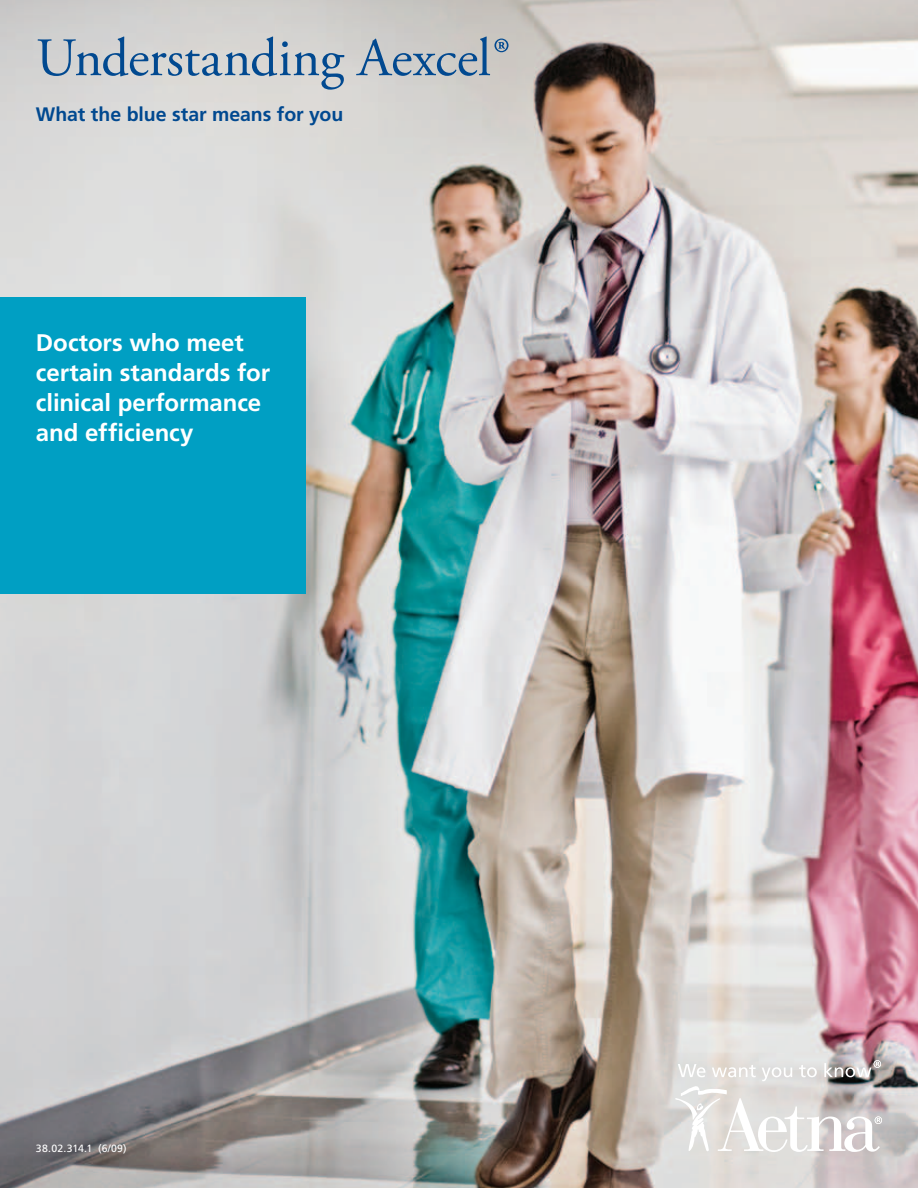
<style>
.page{position:relative;width:918px;height:1188px;background:#fff}
.page>*{position:absolute;margin:0;border:0;box-sizing:border-box;transform-origin:0 0}
._01-Title-head_broch{font:54px "Adobe Garamond Pro";letter-spacing:-.005em;color:#014990}
._02-Benefit_headline{font:700 24px/30px "Frutiger LT Std";letter-spacing:-.005em;color:#fff}
._01a-Product_name_13{font:700 19.5px "Frutiger LT Std";letter-spacing:-.005em;color:#014990}
._11-Part_Number__200{font:10.5px "Frutiger LT Std";letter-spacing:.01em;color:#fff}
</style>
<div class="page">
<img style="left:0;top:0;width:918px;height:1188px">
<div style="left:0;top:297px;width:306px;height:297px;background:#009fc3"></div>
<svg style="left:675px;top:1060px;width:207px;height:92px"></svg>
<p class="_01-Title-head_broch" style="left:36px;top:26px;width:476px">Understanding Aexcel®</p>
<p class="_01a-Product_name_13" style="left:36px;top:102px;width:309px">What the blue star means for you</p>
<p class="_02-Benefit_headline" style="left:36px;top:328px;width:236px">Doctors who meet certain standards for clinical performance and efficiency</p>
<p class="_11-Part_Number__200" style="left:36px;top:1142px;width:92px">38.02.314.1 (6/09)</p>
</div>
